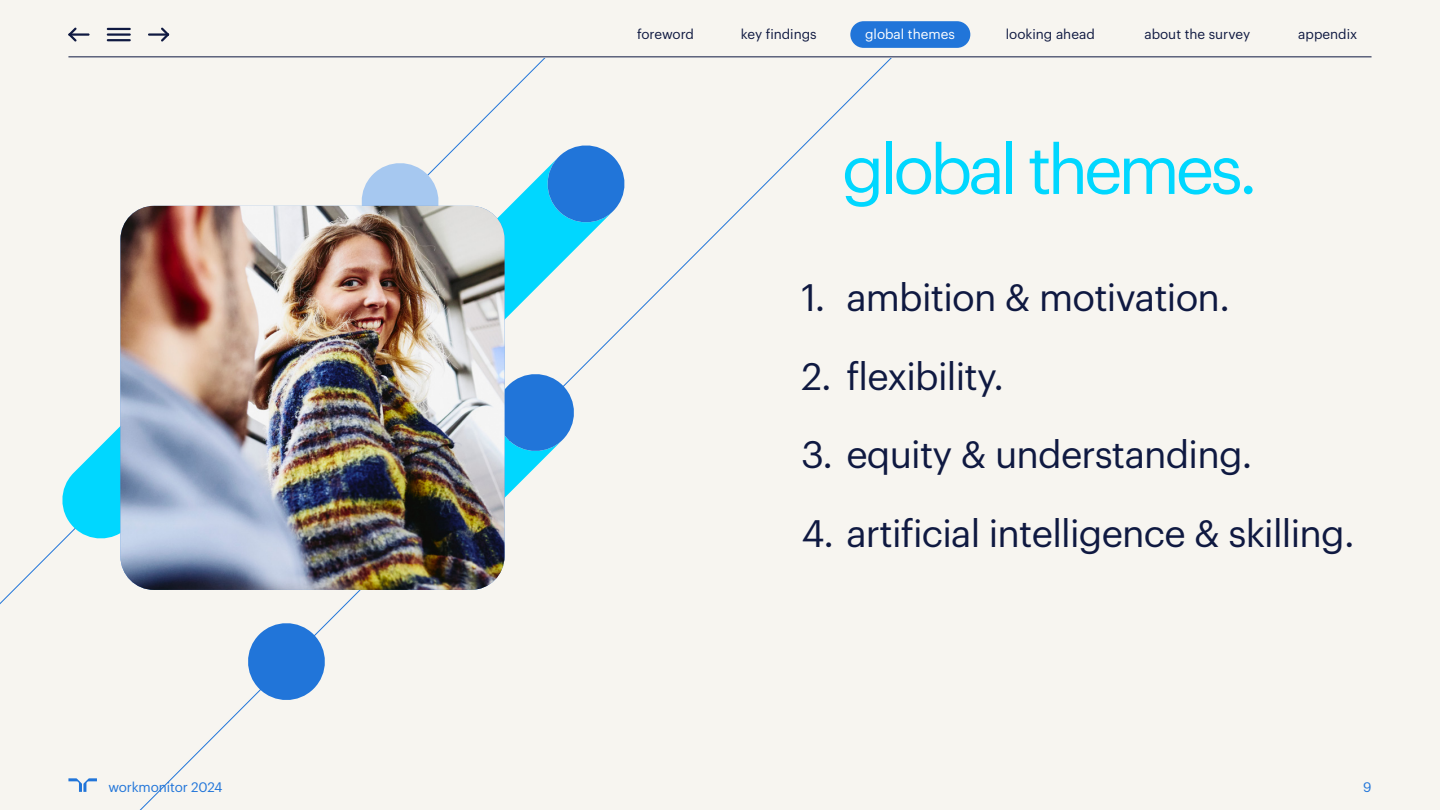
<style>
.page{position:relative;width:1440px;height:810px;background:#f7f5f0}
.page>*{position:absolute;margin:0;border:0;box-sizing:border-box;transform-origin:0 0}
.RS_WM_Heading_NoTOC{font:67.5px "Graphik";letter-spacing:-.06em;color:#00d7ff}
.RS_WM_Bodycopy{font:37.5px "Graphik";letter-spacing:-.02em;color:#0f1941}
.t1{font:13.5px "Graphik";color:#0f1941}
.t2{font:13.5px "Graphik";letter-spacing:-.01em;color:#2175d9}
.t3{font:13.5px "Graphik";color:#fff}
</style>
<div class="page">
<svg style="left:245px;top:620px;width:84px;height:84px"></svg>
<svg style="left:61px;top:426px;width:59px;height:116px"></svg>
<svg style="left:358px;top:142px;width:270px;height:219px"></svg>
<svg style="left:505px;top:371px;width:73px;height:127px"></svg>
<img style="left:120px;top:206px;width:385px;height:384px">
<hr style="left:68px;top:57px;width:1304px;height:1px;background:#0f1941">
<svg style="left:68px;top:778px;width:29px;height:14px"></svg>
<hr style="left:107px;top:39px;width:24px;height:2px;background:#0f1941">
<hr style="left:107px;top:28px;width:24px;height:2px;background:#0f1941">
<hr style="left:107px;top:33px;width:24px;height:3px;background:#0f1941">
<svg style="left:69px;top:28px;width:8px;height:14px"></svg>
<hr style="left:68px;top:33px;width:22px;height:3px;background:#0f1941">
<svg style="left:161px;top:28px;width:7px;height:14px"></svg>
<hr style="left:148px;top:33px;width:21px;height:3px;background:#0f1941">
<div style="left:850px;top:21px;width:120px;height:27px;background:#2175d9;border-radius:13px"></div>
<p class="t1" style="left:637px;top:24px;width:59px">foreword</p>
<p class="t1" style="left:741px;top:24px;width:77px">key findings</p>
<p class="t3" style="left:865px;top:24px;width:91px">global themes</p>
<p class="t1" style="left:1006px;top:24px;width:91px">looking ahead</p>
<p class="t1" style="left:1144px;top:24px;width:107px">about the survey</p>
<p class="t1" style="left:1298px;top:24px;width:60px">appendix</p>
<p class="RS_WM_Heading_NoTOC" style="left:842px;top:119px;width:417px">global themes.</p>
<p class="RS_WM_Bodycopy" style="left:801px;top:269px;width:430px">1. ambition &amp; motivation.</p>
<p class="RS_WM_Bodycopy" style="left:801px;top:348px;width:204px">2. flexibility.</p>
<p class="RS_WM_Bodycopy" style="left:801px;top:427px;width:453px">3. equity &amp; understanding.</p>
<p class="RS_WM_Bodycopy" style="left:801px;top:505px;width:555px">4. artificial intelligence &amp; skilling.</p>
<p class="t2" style="left:108px;top:777px;width:116px">workmonitor 2024</p>
<p class="t2" style="left:1363px;top:777px;width:10px">9</p>
</div>
